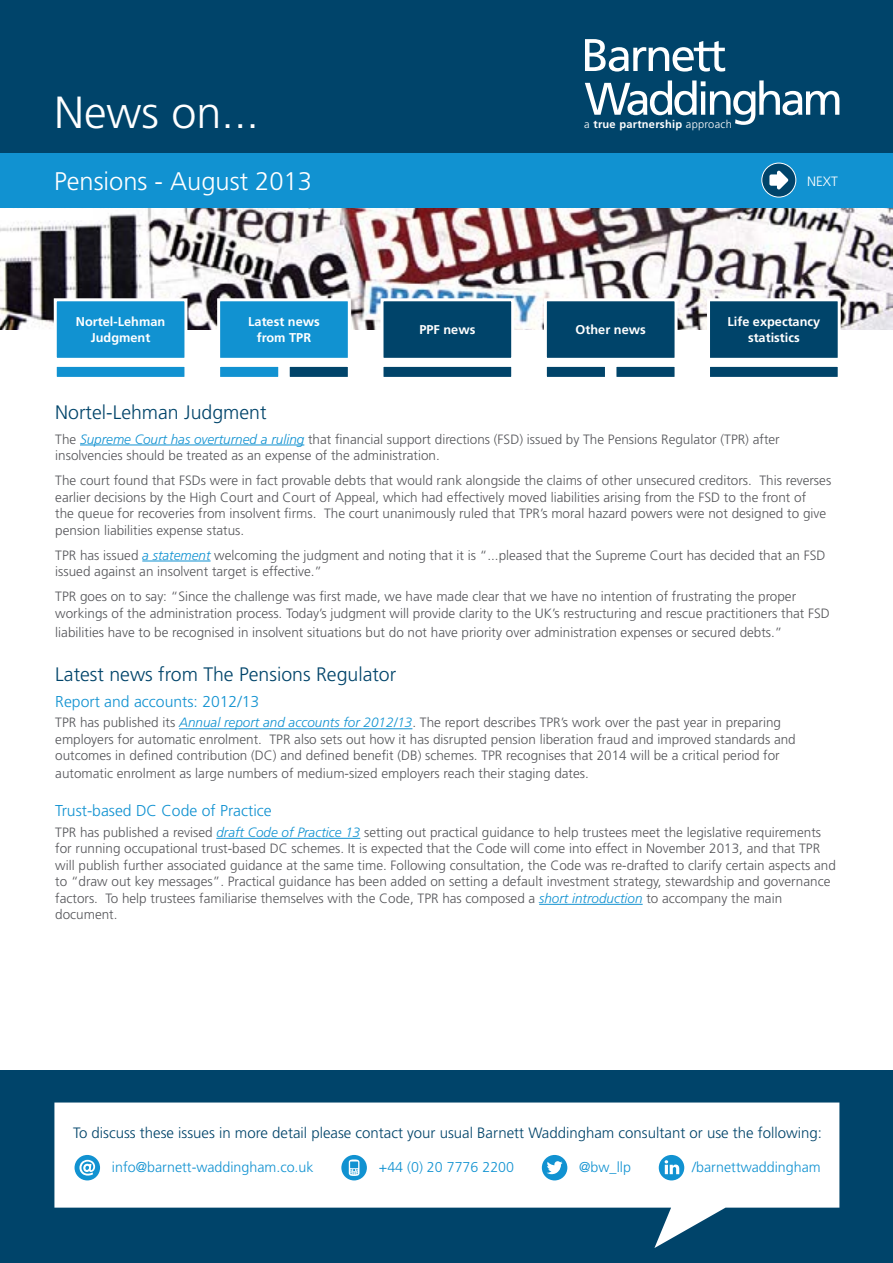
<style>
.page{position:relative;width:893px;height:1263px;background:#fff}
.page>*{position:absolute;margin:0;border:0;box-sizing:border-box;transform-origin:0 0}
.t1{font:300 45px "Frutiger LT Std";color:#fff}
.t2{font:300 25.5px "Frutiger LT Std";color:#fff}
.t3{font:300 19.5px "Frutiger LT Std";color:#00446a}
.t4{font:300 15.75px "Frutiger LT Std";color:#1192d1}
.t5{font:300 15px "Frutiger LT Std";color:#00446a}
.t6{font:300 14.25px "Frutiger LT Std";color:#1192d1}
.t7{font:300 13.5px/16.5px "Frutiger LT Std";color:#55565a}
.t8{font:300 13.5px "Frutiger LT Std";color:#fff}
.t9{font:700 12.75px/15.8px "Frutiger LT Std";color:#fff;text-align:center}
.t10{font:700 11.1px "Frutiger LT Std";letter-spacing:.025em;color:#fff}
.s1{font-weight:300}
.s2{font-style:italic;color:#1192d1}
</style>
<div class="page">
<img style="left:0;top:207px;width:893px;height:123px">
<div style="left:0;top:0;width:893px;height:201px;background:#00446a"></div>
<div style="left:0;top:153px;width:893px;height:54px;background:#1192d1"></div>
<svg style="left:585px;top:39px;width:140px;height:33px"></svg>
<svg style="left:585px;top:80px;width:254px;height:45px"></svg>
<hr style="left:80px;top:445px;width:224px;height:1px;background:#1192d1">
<hr style="left:142px;top:561px;width:69px;height:1px;background:#1192d1">
<hr style="left:179px;top:728px;width:233px;height:1px;background:#1192d1">
<hr style="left:216px;top:838px;width:144px;height:1px;background:#1192d1">
<hr style="left:539px;top:904px;width:104px;height:1px;background:#1192d1">
<div style="left:0;top:1070px;width:893px;height:193px;background:#00446a"></div>
<svg style="left:54px;top:1102px;width:785px;height:146px;fill:#fff"></svg>
<div style="left:75px;top:1155px;width:25px;height:25px;background:#1192d1;border-radius:50%"></div>
<svg style="left:79px;top:1160px;width:16px;height:15px"></svg>
<svg style="left:341px;top:1155px;width:26px;height:25px"></svg>
<svg style="left:349px;top:1159px;width:10px;height:17px"></svg>
<div style="left:542px;top:1155px;width:25px;height:25px;background:#1192d1;border-radius:50%"></div>
<svg style="left:547px;top:1161px;width:16px;height:13px"></svg>
<div style="left:659px;top:1155px;width:25px;height:25px;background:#1192d1;border-radius:50%"></div>
<svg style="left:665px;top:1160px;width:14px;height:14px"></svg>
<div style="left:55px;top:300px;width:131px;height:59px;background:#1192d1"></div>
<div style="left:54px;top:298px;width:133px;height:63px;border:3px solid #fff"></div>
<div style="left:54px;top:364px;width:133px;height:16px;background:#1192d1;border:3px solid #fff"></div>
<div style="left:380px;top:364px;width:134px;height:16px;background:#00446a;border:3px solid #fff"></div>
<div style="left:217px;top:364px;width:64px;height:16px;background:#1192d1;border:3px solid #fff"></div>
<div style="left:544px;top:364px;width:64px;height:16px;background:#00446a;border:3px solid #fff"></div>
<div style="left:287px;top:364px;width:64px;height:16px;background:#00446a;border:3px solid #fff"></div>
<div style="left:613px;top:364px;width:65px;height:16px;background:#00446a;border:3px solid #fff"></div>
<div style="left:707px;top:364px;width:134px;height:16px;background:#00446a;border:3px solid #fff"></div>
<div style="left:219px;top:300px;width:130px;height:59px;background:#1192d1"></div>
<div style="left:217px;top:298px;width:134px;height:63px;border:3px solid #fff"></div>
<div style="left:382px;top:300px;width:131px;height:59px;background:#00446a"></div>
<div style="left:380px;top:298px;width:134px;height:63px;border:3px solid #fff"></div>
<div style="left:708px;top:300px;width:131px;height:59px;background:#00446a"></div>
<div style="left:707px;top:298px;width:134px;height:63px;border:3px solid #fff"></div>
<div style="left:545px;top:300px;width:131px;height:59px;background:#00446a"></div>
<div style="left:544px;top:298px;width:134px;height:63px;border:3px solid #fff"></div>
<div style="left:762px;top:163px;width:34px;height:34px;background:#00446a;border-radius:50%"></div>
<div style="left:762px;top:163px;width:34px;height:34px;border:1px solid #fff;border-radius:50%"></div>
<svg style="left:769px;top:171px;width:19px;height:18px"></svg>
<h1 class="t1" style="left:54px;top:87px;width:207px">News on...</h1>
<h2 class="t2" style="left:54px;top:166px;width:259px">Pensions - August 2013</h2>
<p class="t10" style="left:584px;top:117px;width:149px"><span class="s1">a</span> true partnership <span class="s1">approach</span></p>
<p class="t8" style="left:807px;top:173px;width:32px">NEXT</p>
<p class="t9" style="left:76px;top:314px;width:91px">Nortel-Lehman<br>Judgment</p>
<p class="t9" style="left:248px;top:314px;width:73px">Latest news from TPR</p>
<p class="t9" style="left:419px;top:322px;width:57px">PPF news</p>
<p class="t9" style="left:727px;top:314px;width:94px">Life expectancy statistics</p>
<p class="t9" style="left:576px;top:322px;width:72px">Other news</p>
<h3 class="t3" style="left:55px;top:401px;width:213px">Nortel-Lehman Judgment</h3>
<p class="t7" style="left:55px;top:431px;width:726px">The <span class="s2">Supreme Court has overturned a ruling</span> that financial support directions (FSD) issued by The Pensions Regulator (TPR) after insolvencies should be treated as an expense of the administration.</p>
<p class="t7" style="left:55px;top:472px;width:777px">The court found that FSDs were in fact provable debts that would rank alongside the claims of other unsecured creditors. This reverses earlier decisions by the High Court and Court of Appeal, which had effectively moved liabilities arising from the FSD to the front of<br>the queue for recoveries from insolvent firms. The court unanimously ruled that TPR’s moral hazard powers were not designed to give pension liabilities expense status.</p>
<p class="t7" style="left:55px;top:547px;width:772px">TPR has issued <span class="s2">a statement</span> welcoming the judgment and noting that it is “...pleased that the Supreme Court has decided that an FSD issued against an insolvent target is effective.”</p>
<p class="t7" style="left:55px;top:588px;width:776px">TPR goes on to say: “Since the challenge was first made, we have made clear that we have no intention of frustrating the proper workings of the administration process. Today’s judgment will provide clarity to the UK’s restructuring and rescue practitioners that FSD</p>
<p class="t7" style="left:55px;top:624px;width:729px">liabilities have to be recognised in insolvent situations but do not have priority over administration expenses or secured debts.”</p>
<h3 class="t3" style="left:55px;top:663px;width:342px">Latest news from The Pensions Regulator</h3>
<p class="t4" style="left:55px;top:692px;width:205px">Report and accounts: 2012/13</p>
<p class="t7" style="left:55px;top:714px;width:742px">TPR has published its <span class="s2">Annual report and accounts for 2012/13</span>. The report describes TPR’s work over the past year in preparing employers for automatic enrolment. TPR also sets out how it has disrupted pension liberation fraud and improved standards and outcomes in defined contribution (DC) and defined benefit (DB) schemes. TPR recognises that 2014 will be a critical period for automatic enrolment as large numbers of medium-sized employers reach their staging dates.</p>
<p class="t4" style="left:55px;top:802px;width:218px">Trust-based DC Code of Practice</p>
<p class="t7" style="left:55px;top:824px;width:782px">TPR has published a revised <span class="s2">draft Code of Practice 13</span> setting out practical guidance to help trustees meet the legislative requirements for running occupational trust-based DC schemes. It is expected that the Code will come into effect in November 2013, and that TPR will publish further associated guidance at the same time. Following consultation, the Code was re-drafted to clarify certain aspects and to “draw out key messages”. Practical guidance has been added on setting a default investment strategy, stewardship and governance factors. To help trustees familiarise themselves with the Code, TPR has composed a <span class="s2">short introduction</span> to accompany the main document.</p>
<p class="t5" style="left:73px;top:1124px;width:750px">To discuss these issues in more detail please contact your usual Barnett Waddingham consultant or use the following:</p>
<p class="t6" style="left:112px;top:1159px;width:203px">info@barnett-waddingham.co.uk</p>
<p class="t6" style="left:379px;top:1159px;width:137px">+44 (0) 20 7776 2200</p>
<p class="t6" style="left:579px;top:1159px;width:53px">@bw_llp</p>
<p class="t6" style="left:692px;top:1159px;width:130px">/barnettwaddingham</p>
</div>
